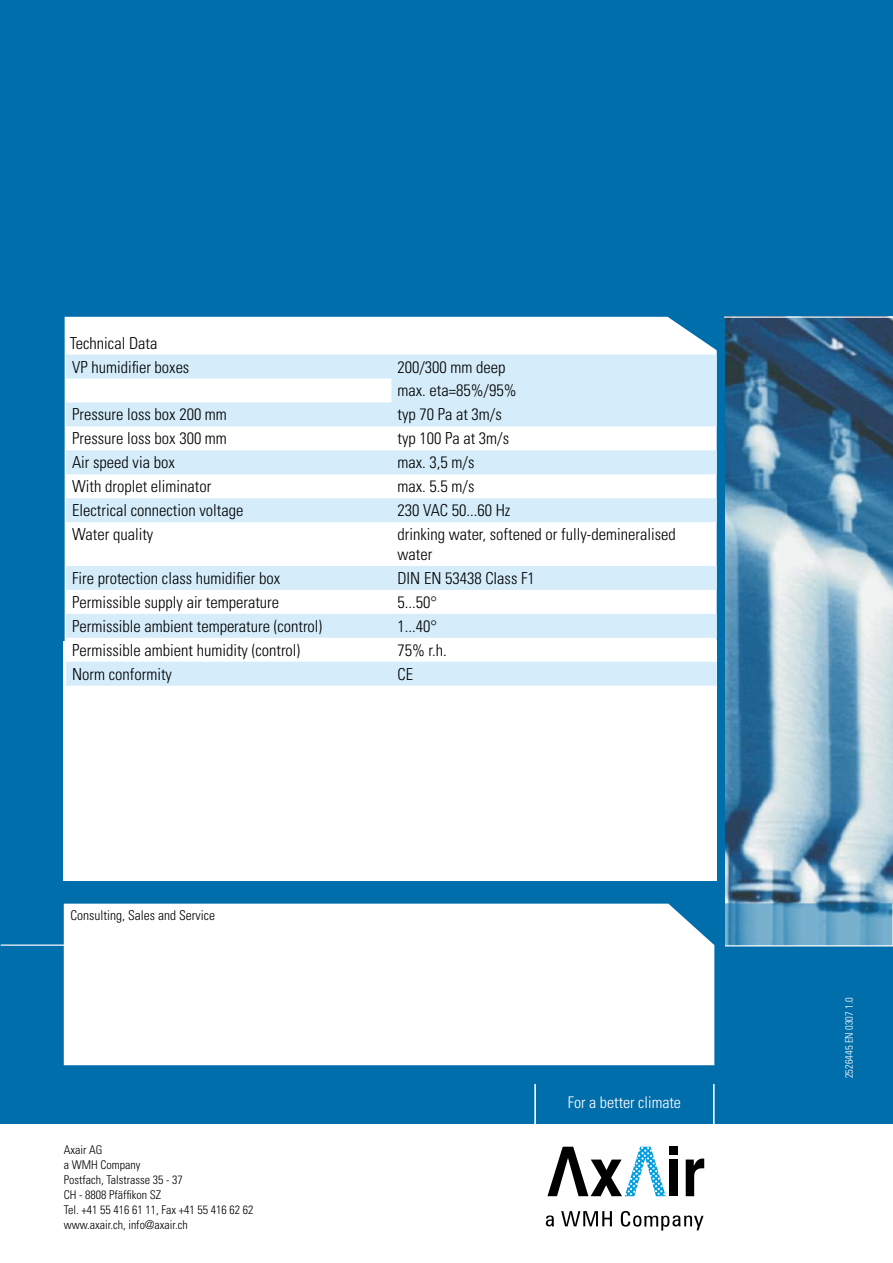
<style>
.page{position:relative;width:893px;height:1263px;background:#fff}
.page>*{position:absolute;margin:0;border:0;box-sizing:border-box;transform-origin:0 0}
.t1{font:300 condensed 16.5px/24px "Univers LT Std";color:#000}
.t2{font:300 condensed 16.05px "Univers LT Std";color:#fff}
.t3{font:300 condensed 13.5px "Univers LT Std";color:#000}
.t4{font:300 condensed 12px/15px "Univers LT Std";color:#000}
.t5{font:300 condensed 10.5px "Univers LT Std";color:#fff}
</style>
<div class="page">
<div style="left:0;top:0;width:893px;height:1124px;background:#006eab"></div>
<hr style="left:1px;top:944px;width:719px;height:2px;background:#fff">
<div style="left:714px;top:307px;width:12px;height:649px;background:#006eab"></div>
<div style="left:64px;top:904px;width:650px;height:161px;background:#fff"></div>
<svg style="left:547px;top:1147px;width:119px;height:49px"></svg>
<div style="left:670px;top:1159px;width:8px;height:37px;background:#000"></div>
<svg style="left:686px;top:1158px;width:18px;height:38px"></svg>
<div style="left:670px;top:1146px;width:8px;height:9px;background:#000"></div>
<svg style="left:546px;top:1215px;width:8px;height:11px"></svg>
<svg style="left:561px;top:1211px;width:51px;height:15px"></svg>
<svg style="left:621px;top:1211px;width:82px;height:19px"></svg>
<img style="left:726px;top:383px;width:167px;height:520px">
<svg style="left:725px;top:903px;width:167px;height:42px;background:#60a0c3"></svg>
<svg style="left:724px;top:316px;width:169px;height:67px;background:#2e577a"></svg>
<hr style="left:725px;top:945px;width:168px;height:1px;background:#fff">
<hr style="left:892px;top:903px;width:1px;height:43px;background:#fff">
<div style="left:64px;top:641px;width:345px;height:240px;background:#fff"></div>
<div style="left:409px;top:640px;width:308px;height:241px;background:#fff"></div>
<div style="left:65px;top:317px;width:652px;height:324px;background:#fff"></div>
<svg style="left:66px;top:355px;width:651px;height:331px;background:#e8f5fc"></svg>
<hr style="left:535px;top:1084px;width:1px;height:44px;background:#fff">
<hr style="left:713px;top:1084px;width:1px;height:44px;background:#fff">
<p class="t1" style="left:70px;top:331px;width:121px">Technical Data<br>VP humidifier boxes</p>
<p class="t1" style="left:397px;top:355px;width:121px">200/300 mm deep max. eta=85%/95%</p>
<p class="t1" style="left:72px;top:403px;width:156px">Pressure loss box 200 mm</p>
<p class="t1" style="left:397px;top:403px;width:106px">typ 70 Pa at 3m/s</p>
<p class="t1" style="left:72px;top:427px;width:156px">Pressure loss box 300 mm</p>
<p class="t1" style="left:397px;top:427px;width:113px">typ 100 Pa at 3m/s</p>
<p class="t1" style="left:72px;top:450px;width:104px">Air speed via box</p>
<p class="t1" style="left:397px;top:450px;width:78px">max. 3,5 m/s</p>
<p class="t1" style="left:72px;top:474px;width:141px">With droplet eliminator</p>
<p class="t1" style="left:397px;top:474px;width:78px">max. 5.5 m/s</p>
<p class="t1" style="left:72px;top:498px;width:173px">Electrical connection voltage</p>
<p class="t1" style="left:397px;top:498px;width:114px">230 VAC 50...60 Hz</p>
<p class="t1" style="left:72px;top:522px;width:83px">Water quality</p>
<p class="t1" style="left:397px;top:524px;width:280px;line-height:19.8px">drinking water, softened or fully-demineralised water</p>
<p class="t1" style="left:72px;top:566px;width:209px">Fire protection class humidifier box</p>
<p class="t1" style="left:397px;top:566px;width:139px">DIN EN 53438 Class F1</p>
<p class="t1" style="left:72px;top:590px;width:209px">Permissible supply air temperature</p>
<p class="t1" style="left:397px;top:590px;width:41px">5...50°</p>
<p class="t1" style="left:72px;top:614px;width:252px">Permissible ambient temperature (control)</p>
<p class="t1" style="left:397px;top:614px;width:41px">1...40°</p>
<p class="t1" style="left:72px;top:638px;width:230px">Permissible ambient humidity (control)</p>
<p class="t1" style="left:397px;top:638px;width:51px">75% r.h.</p>
<p class="t1" style="left:72px;top:662px;width:101px">Norm conformity</p>
<p class="t1" style="left:397px;top:662px;width:17px">CE</p>
<p class="t3" style="left:70px;top:907px;width:146px">Consulting, Sales and Service</p>
<p class="t4" style="left:64px;top:1142px;width:191px">Axair AG<br>a WMH Company<br>Postfach, Talstrasse 35 - 37<br>CH - 8808 Pfäffikon SZ<br>Tel. +41 55 416 61 11, Fax +41 55 416 62 62 www.axair.ch, info@axair.ch</p>
<p class="t2" style="left:568px;top:1092px;width:115px">For a better climate</p>
<p class="t5" style="left:843px;top:1078px;width:83px;rotate:-90deg">2526445 EN 0307 1.0</p>
</div>
